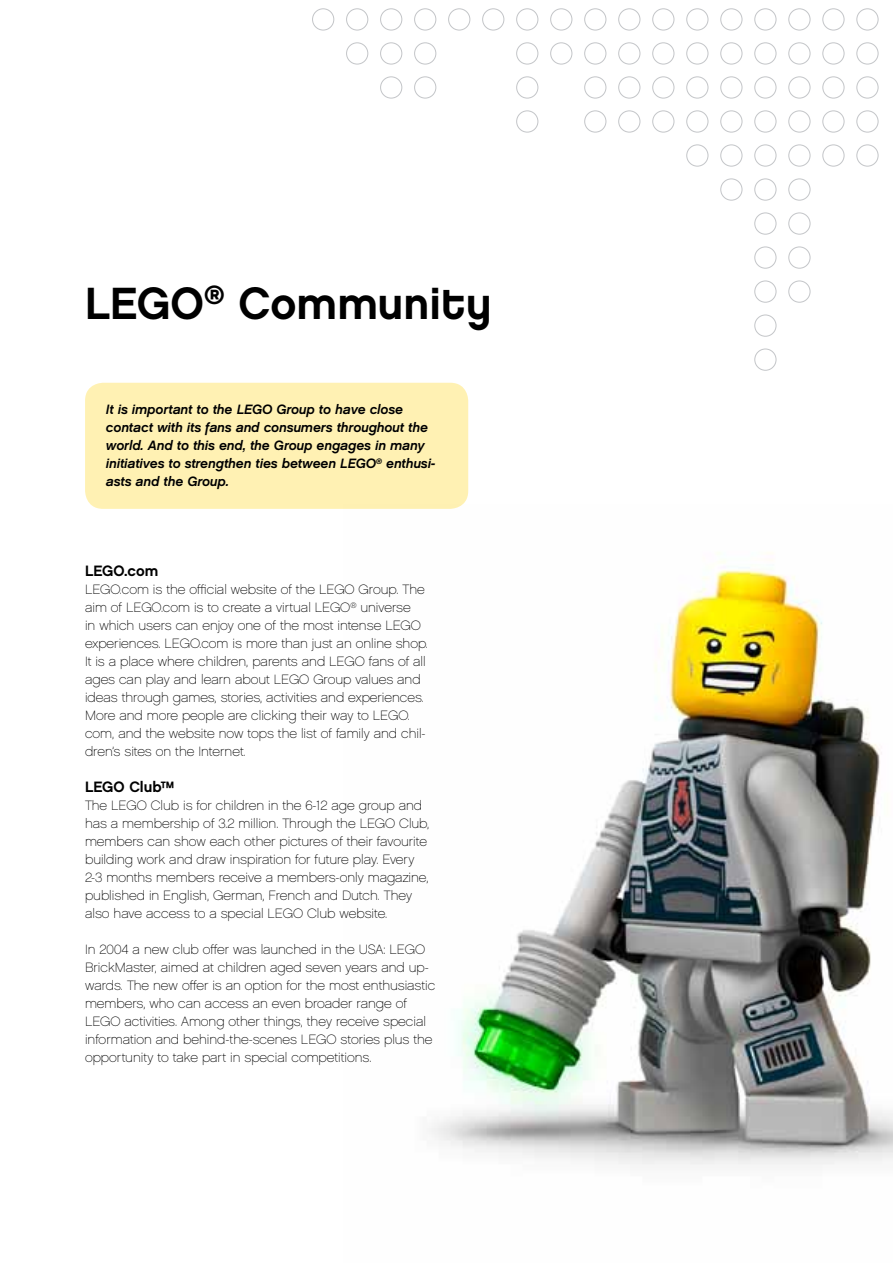
<style>
.page{position:relative;width:893px;height:1263px;background:#fff}
.page>*{position:absolute;margin:0;border:0;box-sizing:border-box;transform-origin:0 0}
.t1{font:700 45px "LEGO Chalet 7080 80";color:#000}
.t2{font:700 15px "LEGO Chalet 60";color:#000}
.t3{font:300 13.5px/18px "LEGO Chalet 60";color:#000}
.t4{font:italic 700 13.5px/18px "LEGO Chalet 60";color:#000}
</style>
<div class="page">
<div style="left:754px;top:247px;width:22px;height:21px;border:1px solid #c3c5c8;border-radius:50%"></div>
<div style="left:788px;top:247px;width:22px;height:21px;border:1px solid #c3c5c8;border-radius:50%"></div>
<div style="left:754px;top:213px;width:22px;height:21px;border:1px solid #c3c5c8;border-radius:50%"></div>
<div style="left:788px;top:213px;width:22px;height:21px;border:1px solid #c3c5c8;border-radius:50%"></div>
<div style="left:754px;top:179px;width:22px;height:21px;border:1px solid #c3c5c8;border-radius:50%"></div>
<div style="left:788px;top:179px;width:22px;height:21px;border:1px solid #c3c5c8;border-radius:50%"></div>
<div style="left:754px;top:145px;width:22px;height:21px;border:1px solid #c3c5c8;border-radius:50%"></div>
<div style="left:788px;top:145px;width:22px;height:21px;border:1px solid #c3c5c8;border-radius:50%"></div>
<div style="left:754px;top:349px;width:22px;height:22px;border:1px solid #c3c5c8;border-radius:50%"></div>
<div style="left:754px;top:315px;width:22px;height:22px;border:1px solid #c3c5c8;border-radius:50%"></div>
<div style="left:754px;top:281px;width:22px;height:21px;border:1px solid #c3c5c8;border-radius:50%"></div>
<div style="left:788px;top:281px;width:22px;height:21px;border:1px solid #c3c5c8;border-radius:50%"></div>
<div style="left:720px;top:179px;width:22px;height:21px;border:1px solid #c3c5c8;border-radius:50%"></div>
<div style="left:686px;top:145px;width:22px;height:21px;border:1px solid #c3c5c8;border-radius:50%"></div>
<div style="left:720px;top:145px;width:22px;height:21px;border:1px solid #c3c5c8;border-radius:50%"></div>
<div style="left:822px;top:145px;width:22px;height:21px;border:1px solid #c3c5c8;border-radius:50%"></div>
<div style="left:856px;top:145px;width:22px;height:21px;border:1px solid #c3c5c8;border-radius:50%"></div>
<div style="left:516px;top:111px;width:22px;height:21px;border:1px solid #c3c5c8;border-radius:50%"></div>
<div style="left:584px;top:111px;width:22px;height:21px;border:1px solid #c3c5c8;border-radius:50%"></div>
<div style="left:618px;top:111px;width:22px;height:21px;border:1px solid #c3c5c8;border-radius:50%"></div>
<div style="left:652px;top:111px;width:22px;height:21px;border:1px solid #c3c5c8;border-radius:50%"></div>
<div style="left:686px;top:111px;width:22px;height:21px;border:1px solid #c3c5c8;border-radius:50%"></div>
<div style="left:720px;top:111px;width:22px;height:21px;border:1px solid #c3c5c8;border-radius:50%"></div>
<div style="left:754px;top:111px;width:22px;height:21px;border:1px solid #c3c5c8;border-radius:50%"></div>
<div style="left:788px;top:111px;width:22px;height:21px;border:1px solid #c3c5c8;border-radius:50%"></div>
<div style="left:822px;top:111px;width:22px;height:21px;border:1px solid #c3c5c8;border-radius:50%"></div>
<div style="left:856px;top:111px;width:22px;height:21px;border:1px solid #c3c5c8;border-radius:50%"></div>
<div style="left:380px;top:77px;width:22px;height:21px;border:1px solid #c3c5c8;border-radius:50%"></div>
<div style="left:414px;top:77px;width:22px;height:21px;border:1px solid #c3c5c8;border-radius:50%"></div>
<div style="left:516px;top:77px;width:22px;height:21px;border:1px solid #c3c5c8;border-radius:50%"></div>
<div style="left:584px;top:77px;width:22px;height:21px;border:1px solid #c3c5c8;border-radius:50%"></div>
<div style="left:618px;top:77px;width:22px;height:21px;border:1px solid #c3c5c8;border-radius:50%"></div>
<div style="left:652px;top:77px;width:22px;height:21px;border:1px solid #c3c5c8;border-radius:50%"></div>
<div style="left:686px;top:77px;width:22px;height:21px;border:1px solid #c3c5c8;border-radius:50%"></div>
<div style="left:720px;top:77px;width:22px;height:21px;border:1px solid #c3c5c8;border-radius:50%"></div>
<div style="left:754px;top:77px;width:22px;height:21px;border:1px solid #c3c5c8;border-radius:50%"></div>
<div style="left:788px;top:77px;width:22px;height:21px;border:1px solid #c3c5c8;border-radius:50%"></div>
<div style="left:822px;top:77px;width:22px;height:21px;border:1px solid #c3c5c8;border-radius:50%"></div>
<div style="left:856px;top:77px;width:22px;height:21px;border:1px solid #c3c5c8;border-radius:50%"></div>
<div style="left:346px;top:43px;width:22px;height:21px;border:1px solid #c3c5c8;border-radius:50%"></div>
<div style="left:380px;top:43px;width:22px;height:21px;border:1px solid #c3c5c8;border-radius:50%"></div>
<div style="left:414px;top:43px;width:22px;height:21px;border:1px solid #c3c5c8;border-radius:50%"></div>
<div style="left:516px;top:43px;width:22px;height:21px;border:1px solid #c3c5c8;border-radius:50%"></div>
<div style="left:550px;top:43px;width:22px;height:21px;border:1px solid #c3c5c8;border-radius:50%"></div>
<div style="left:584px;top:43px;width:22px;height:21px;border:1px solid #c3c5c8;border-radius:50%"></div>
<div style="left:618px;top:43px;width:22px;height:21px;border:1px solid #c3c5c8;border-radius:50%"></div>
<div style="left:652px;top:43px;width:22px;height:21px;border:1px solid #c3c5c8;border-radius:50%"></div>
<div style="left:686px;top:43px;width:22px;height:21px;border:1px solid #c3c5c8;border-radius:50%"></div>
<div style="left:720px;top:43px;width:22px;height:21px;border:1px solid #c3c5c8;border-radius:50%"></div>
<div style="left:754px;top:43px;width:22px;height:21px;border:1px solid #c3c5c8;border-radius:50%"></div>
<div style="left:788px;top:43px;width:22px;height:21px;border:1px solid #c3c5c8;border-radius:50%"></div>
<div style="left:822px;top:43px;width:22px;height:21px;border:1px solid #c3c5c8;border-radius:50%"></div>
<div style="left:856px;top:43px;width:22px;height:21px;border:1px solid #c3c5c8;border-radius:50%"></div>
<div style="left:312px;top:9px;width:22px;height:21px;border:1px solid #c3c5c8;border-radius:50%"></div>
<div style="left:346px;top:9px;width:22px;height:21px;border:1px solid #c3c5c8;border-radius:50%"></div>
<div style="left:380px;top:9px;width:22px;height:21px;border:1px solid #c3c5c8;border-radius:50%"></div>
<div style="left:414px;top:9px;width:22px;height:21px;border:1px solid #c3c5c8;border-radius:50%"></div>
<div style="left:448px;top:9px;width:22px;height:21px;border:1px solid #c3c5c8;border-radius:50%"></div>
<div style="left:482px;top:9px;width:22px;height:21px;border:1px solid #c3c5c8;border-radius:50%"></div>
<div style="left:516px;top:9px;width:22px;height:21px;border:1px solid #c3c5c8;border-radius:50%"></div>
<div style="left:550px;top:9px;width:22px;height:21px;border:1px solid #c3c5c8;border-radius:50%"></div>
<div style="left:584px;top:9px;width:22px;height:21px;border:1px solid #c3c5c8;border-radius:50%"></div>
<div style="left:618px;top:9px;width:22px;height:21px;border:1px solid #c3c5c8;border-radius:50%"></div>
<div style="left:652px;top:9px;width:22px;height:21px;border:1px solid #c3c5c8;border-radius:50%"></div>
<div style="left:686px;top:9px;width:22px;height:21px;border:1px solid #c3c5c8;border-radius:50%"></div>
<div style="left:720px;top:9px;width:22px;height:21px;border:1px solid #c3c5c8;border-radius:50%"></div>
<div style="left:754px;top:9px;width:22px;height:21px;border:1px solid #c3c5c8;border-radius:50%"></div>
<div style="left:788px;top:9px;width:22px;height:21px;border:1px solid #c3c5c8;border-radius:50%"></div>
<div style="left:822px;top:9px;width:22px;height:21px;border:1px solid #c3c5c8;border-radius:50%"></div>
<div style="left:856px;top:9px;width:22px;height:21px;border:1px solid #c3c5c8;border-radius:50%"></div>
<img style="left:429px;top:504px;width:464px;height:661px">
<div style="left:85px;top:383px;width:383px;height:126px;background:#fff1b3;border-radius:18px"></div>
<h1 class="t1" style="left:85px;top:275px;width:408px">LEGO<sup>®</sup> Community</h1>
<p class="t4" style="left:106px;top:400px;width:331px">It is important to the LEGO Group to have close contact with its fans and consumers throughout the world. And to this end, the Group engages in many initiatives to strengthen ties between LEGO<sup>®</sup> enthusi&shy;asts and the Group.</p>
<p class="t2" style="left:85px;top:561px;width:75px">LEGO.com</p>
<p class="t3" style="left:85px;top:580px;width:343px">LEGO.com is the official website of the LEGO Group. The aim of LEGO.com is to create a virtual LEGO<sup>®</sup> universe<br>in which users can enjoy one of the most intense LEGO experiences. LEGO.com is more than just an online shop.<br>It is a place where children, parents and LEGO fans of all ages can play and learn about LEGO Group values and ideas through games, stories, activities and experiences.<br>More and more people are clicking their way to LEGO. com, and the website now tops the list of family and chil&shy;dren’s sites on the I nternet.</p>
<p class="t2" style="left:85px;top:777px;width:91px">LEGO Club™</p>
<p class="t3" style="left:85px;top:796px;width:346px">The LEGO Club is for children in the 6-12 age group and has a membership of 3.2 million. Through the LEGO Club, members can show each other pictures of their favourite building work and draw inspiration for future play. Every 2-3 months members receive a members-only magazine, published in English, German, French and Dutch. They also have access to a special LEGO Club website.</p>
<p class="t3" style="left:85px;top:940px;width:352px">I n 2004 a new club offer was launched in the USA: LEGO BrickMaster, aimed at children aged seven years and up&shy;wards. The new offer is an option for the most enthusiastic members, who can access an even broader range of LEGO activities. Among other things, they receive special information and behind-the-scenes LEGO stories plus the opportunity to take part in special competitions.</p>
</div>
